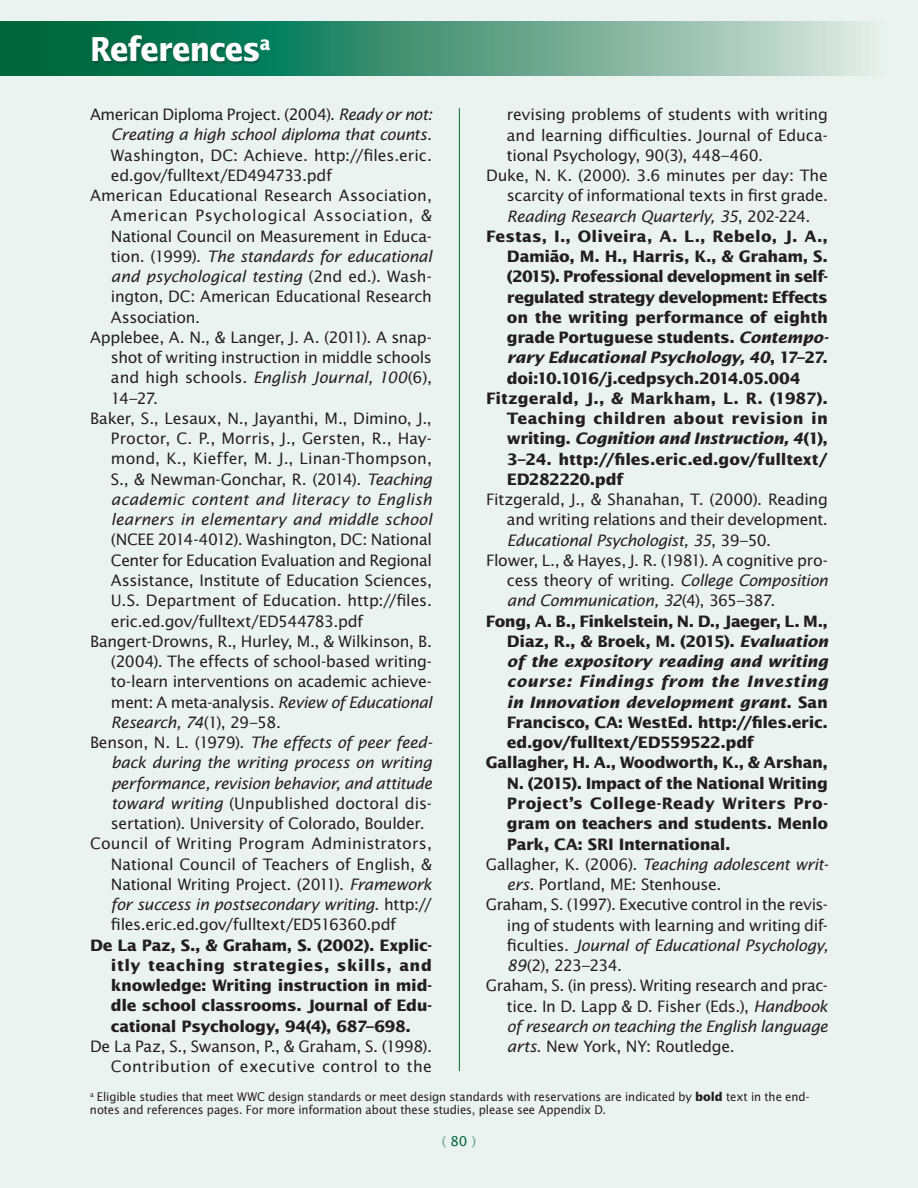
<style>
.page{position:relative;width:918px;height:1188px;background:#eaf3ef}
.page>*{position:absolute;margin:0;border:0;box-sizing:border-box;transform-origin:0 0}
.t1{font:700 33px "Dnsdny Lucida Sans Std";letter-spacing:-.025em;color:#fff;scale:.9 1}
.t2{font:15.75px/20.2px "Cxxwrw Lucida Sans Std";letter-spacing:-.02em;color:#231f20;text-align:right}
.t3{font:700 15.75px/20.2px "Dnsdny Lucida Sans Std";letter-spacing:-.02em;color:#231f20;text-align:justify}
.t4{font:italic 15.75px/20.2px "Vxlrpt Lucida Sans Std";letter-spacing:-.025em;color:#231f20}
.t5{font:italic 700 15.75px/20.2px "Dplnnf Lucida Sans Std";letter-spacing:-.01em;color:#231f20;text-align:justify}
.t6{font:15.75px "Cxxwrw Lucida Sans Std";color:#231f20}
.t7{font:15.75px "Cxxwrw Lucida Sans Std";letter-spacing:.005em;color:#231f20}
.t8{font:15.75px/20.2px "Cxxwrw Lucida Sans Std";letter-spacing:.015em;color:#231f20;text-align:right}
.t9{font:italic 15.75px/20.2px "Vxlrpt Lucida Sans Std";color:#231f20}
.t10{font:15.75px "Cxxwrw Lucida Sans Std";letter-spacing:.01em;color:#231f20}
.t11{font:15.75px "Cxxwrw Lucida Sans Std";letter-spacing:.04em;color:#231f20}
.t12{font:700 15.75px "Dnsdny Lucida Sans Std";letter-spacing:-.04em;color:#231f20}
.t13{font:700 15.75px "Dnsdny Lucida Sans Std";color:#231f20}
.t14{font:700 15.75px "Dnsdny Lucida Sans Std";letter-spacing:.02em;color:#231f20}
.t15{font:700 15.75px "Dnsdny Lucida Sans Std";letter-spacing:.015em;color:#231f20}
.t16{font:13.5px "Cxxwrw Lucida Sans Std";color:#62a188}
.t17{font:12px/13.5px "Cxxwrw Lucida Sans Std";letter-spacing:-.005em;color:#231f20;scale:.95 1}
.s1{font-family:"Vxlrpt Lucida Sans Std";font-style:italic}
.s2{font-family:"Cxxwrw Lucida Sans Std";font-style:normal}
.s3{font-family:"Dplnnf Lucida Sans Std";font-style:italic}
.s4{font-family:"Dnsdny Lucida Sans Std";font-style:normal}
.s5{font-family:"Dnsdny Lucida Sans Std";font-weight:700}
.s6{color:#00653a}
</style>
<div class="page">
<svg style="left:1px;top:21px;width:865px;height:54px;background:#5aa086"></svg>
<div style="left:93px;top:36px;width:169px;height:29px;background:#231f20;opacity:.25"></div>
<hr style="left:459px;top:108px;width:1px;height:963px;background:#00653a">
<h1 class="t1" style="left:90px;top:31px;width:202px">References<sup>a</sup></h1>
<p class="t2" style="left:90px;top:105px;width:344px">American Diploma Project. (2004). <span class="s1">Ready or not:</span></p>
<p class="t4" style="left:111px;top:125px;width:323px">Creating a high school diploma that counts<span class="s2">.</span></p>
<p class="t2" style="left:111px;top:145px;width:323px">Washington, DC: Achieve. http://files.eric.</p>
<p class="t2" style="left:111px;top:165px;width:222px">ed.gov/fulltext/ED494733.pdf</p>
<p class="t7" style="left:90px;top:186px;width:343px">American Educational Research Association,</p>
<p class="t11" style="left:111px;top:207px;width:323px">American Psychological Association, &amp;</p>
<p class="t2" style="left:111px;top:226px;width:323px">National Council on Measurement in Educa-</p>
<p class="t4" style="left:111px;top:246px;width:323px"><span class="s2">tion. (1999).</span> The standards for educational and psychological testing <span class="s2">(2nd ed.). Wash-</span></p>
<p class="t2" style="left:111px;top:287px;width:322px">ington, DC: American Educational Research</p>
<p class="t2" style="left:111px;top:307px;width:91px">Association.</p>
<p class="t2" style="left:90px;top:327px;width:343px">Applebee, A. N., &amp; Langer, J. A. (2011). A snap-</p>
<p class="t2" style="left:111px;top:348px;width:322px">shot of writing instruction in middle schools</p>
<p class="t6" style="left:111px;top:369px;width:322px">and high schools. <span class="s1">English Journal, 100</span>(6),</p>
<p class="t2" style="left:111px;top:388px;width:49px">14–27.</p>
<p class="t2" style="left:90px;top:408px;width:343px">Baker, S., Lesaux, N., Jayanthi, M., Dimino, J.,</p>
<p class="t6" style="left:111px;top:429px;width:323px">Proctor, C. P., Morris, J., Gersten, R., Hay-</p>
<p class="t7" style="left:111px;top:450px;width:322px">mond, K., Kieffer, M. J., Linan-Thompson,</p>
<p class="t2" style="left:111px;top:469px;width:323px">S., &amp; Newman-Gonchar, R. (2014). <span class="s1">Teaching</span></p>
<p class="t9" style="left:111px;top:489px;width:323px">academic content and literacy to English learners in elementary and middle school</p>
<p class="t2" style="left:111px;top:530px;width:322px">(NCEE 2014-4012). Washington, DC: National</p>
<p class="t2" style="left:111px;top:550px;width:322px">Center for Education Evaluation and Regional</p>
<p class="t2" style="left:111px;top:570px;width:323px">Assistance, Institute of Education Sciences,</p>
<p class="t2" style="left:111px;top:591px;width:323px">U.S. Department of Education. http://files.</p>
<p class="t2" style="left:111px;top:611px;width:254px">eric.ed.gov/fulltext/ED544783.pdf</p>
<p class="t2" style="left:90px;top:631px;width:344px">Bangert-Drowns, R., Hurley, M., &amp; Wilkinson, B.</p>
<p class="t2" style="left:111px;top:651px;width:323px">(2004). The effects of school-based writing-</p>
<p class="t2" style="left:111px;top:672px;width:323px">to-learn interventions on academic achieve-</p>
<p class="t2" style="left:111px;top:692px;width:323px">ment: A meta-analysis. <span class="s1">Review of Educational</span></p>
<p class="t4" style="left:111px;top:712px;width:172px">Research, 74<span class="s2">(1), 29–58.</span></p>
<p class="t4" style="left:90px;top:733px;width:344px"><span class="s2">Benson, N. L. (1979).</span> The effects of peer feed-</p>
<p class="t4" style="left:111px;top:753px;width:322px">back during the writing process on writing</p>
<p class="t4" style="left:111px;top:773px;width:323px">performance, revision behavior, and attitude</p>
<p class="t6" style="left:111px;top:794px;width:322px"><span class="s1">toward writing</span> (Unpublished doctoral dis-</p>
<p class="t2" style="left:111px;top:814px;width:315px">sertation). University of Colorado, Boulder.</p>
<p class="t10" style="left:90px;top:835px;width:343px">Council of Writing Program Administrators,</p>
<p class="t2" style="left:111px;top:854px;width:322px">National Council of Teachers of English, &amp;</p>
<p class="t2" style="left:111px;top:874px;width:322px">National Writing Project. (2011). <span class="s1">Framework</span></p>
<p class="t4" style="left:111px;top:895px;width:323px">for success in postsecondary writing<span class="s2">. http://</span></p>
<p class="t2" style="left:111px;top:915px;width:287px">files.eric.ed.gov/fulltext/ED516360.pdf</p>
<p class="t3" style="left:111px;top:935px;width:323px;text-indent:-21px">De La Paz, S., &amp; Graham, S. (2002). Explic&shy;itly teaching strategies, skills, and knowledge: Writing instruction in mid&shy;dle school classrooms. Journal of Edu&shy;cational Psychology, 94(4), 687–698.</p>
<p class="t8" style="left:90px;top:1036px;width:344px">De La Paz, S., Swanson, P., &amp; Graham, S. (1998).<br>Contribution of executive control to the</p>
<p class="t2" style="left:507px;top:105px;width:322px">revising problems of students with writing</p>
<p class="t2" style="left:507px;top:125px;width:323px">and learning difficulties. Journal of Educa-</p>
<p class="t2" style="left:507px;top:145px;width:258px">tional Psychology, 90(3), 448–460.</p>
<p class="t2" style="left:486px;top:166px;width:344px">Duke, N. K. (2000). 3.6 minutes per day: The</p>
<p class="t2" style="left:507px;top:186px;width:323px">scarcity of informational texts in first grade.</p>
<p class="t4" style="left:507px;top:206px;width:305px">Reading Research Quarterly, 35<span class="s2">, 202-224.</span></p>
<p class="t3" style="left:507px;top:226px;width:323px;text-indent:-21px">Festas, I., Oliveira, A. L., Rebelo, J. A., Damião, M. H., Harris, K., &amp; Graham, S. (2015). Professional development in self&shy;regulated strategy development: Effects on the writing performance of eighth grade Portuguese students. <span class="s3">Contempo-</span></p>
<p class="t5" style="left:507px;top:348px;width:322px">rary Educational Psychology, 40<span class="s4">, 17–27.</span></p>
<p class="t12" style="left:507px;top:369px;width:295px">doi:10.1016/j.cedpsych.2014.05.004</p>
<p class="t13" style="left:486px;top:389px;width:343px">Fitzgerald, J., &amp; Markham, L. R. (1987).</p>
<p class="t15" style="left:507px;top:410px;width:322px">Teaching children about revision in</p>
<p class="t5" style="left:507px;top:429px;width:323px"><span class="s4">writing.</span> Cognition and Instruction, 4<span class="s4">(1),</span></p>
<p class="t3" style="left:507px;top:449px;width:322px">3–24. http://files.eric.ed.gov/fulltext/<br>ED282220.pdf</p>
<p class="t2" style="left:486px;top:490px;width:344px">Fitzgerald, J., &amp; Shanahan, T. (2000). Reading and writing relations and their development.</p>
<p class="t4" style="left:507px;top:530px;width:266px">Educational Psychologist, 35<span class="s2">, 39–50.</span></p>
<p class="t2" style="left:486px;top:550px;width:344px">Flower, L., &amp; Hayes, J. R. (1981). A cognitive pro&shy;cess theory of writing. <span class="s1">College Composition</span></p>
<p class="t4" style="left:507px;top:591px;width:270px">and Communication, 32<span class="s2">(4), 365–387.</span></p>
<p class="t3" style="left:486px;top:611px;width:344px;text-align:right">Fong, A. B., Finkelstein, N. D., Jaeger, L. M.,<br>Diaz, R., &amp; Broek, M. (2015). <span class="s3">Evaluation</span></p>
<p class="t5" style="left:507px;top:652px;width:323px">of the expository reading and writing course: Findings from the Investing in Innovation development grant<span class="s4">. San</span></p>
<p class="t3" style="left:507px;top:713px;width:322px">Francisco, CA: WestEd. http://files.eric.</p>
<p class="t3" style="left:507px;top:733px;width:249px">ed.gov/fulltext/ED559522.pdf</p>
<p class="t3" style="left:486px;top:753px;width:343px">Gallagher, H. A., Woodworth, K., &amp; Arshan,</p>
<p class="t3" style="left:507px;top:773px;width:323px">N. (2015). Impact of the National Writing</p>
<p class="t14" style="left:507px;top:794px;width:323px">Project’s College-Ready Writers Pro-</p>
<p class="t3" style="left:507px;top:814px;width:323px">gram on teachers and students. Menlo</p>
<p class="t3" style="left:507px;top:834px;width:225px">Park, CA: SRI International.</p>
<p class="t4" style="left:486px;top:854px;width:344px"><span class="s2">Gallagher, K. (2006).</span> Teaching adolescent writ-</p>
<p class="t2" style="left:507px;top:874px;width:216px"><span class="s1">ers</span>. Portland, ME: Stenhouse.</p>
<p class="t2" style="left:486px;top:895px;width:343px">Graham, S. (1997). Executive control in the revis-</p>
<p class="t2" style="left:507px;top:915px;width:323px">ing of students with learning and writing dif-</p>
<p class="t4" style="left:507px;top:935px;width:322px"><span class="s2">ficulties.</span> Journal of Educational Psychology,</p>
<p class="t2" style="left:507px;top:956px;width:117px"><span class="s1">89</span>(2), 223–234.</p>
<p class="t2" style="left:486px;top:976px;width:343px">Graham, S. (in press). Writing research and prac-</p>
<p class="t2" style="left:507px;top:996px;width:323px">tice. In D. Lapp &amp; D. Fisher (Eds.), <span class="s1">Handbook</span></p>
<p class="t4" style="left:507px;top:1016px;width:322px">of research on teaching the English language</p>
<p class="t2" style="left:507px;top:1037px;width:229px"><span class="s1">arts</span>. New York, NY: Routledge.</p>
<p class="t17" style="left:90px;top:1090px;width:759px"><sup>a</sup> Eligible studies that meet WWC design standards or meet design standards with reservations are indicated by <span class="s5">bold</span> text in the end&shy;notes and references pages. For more information about these studies, please see Appendix D.</p>
<p class="t16" style="left:442px;top:1133px;width:36px">( <span class="s6">80</span> )</p>
</div>
